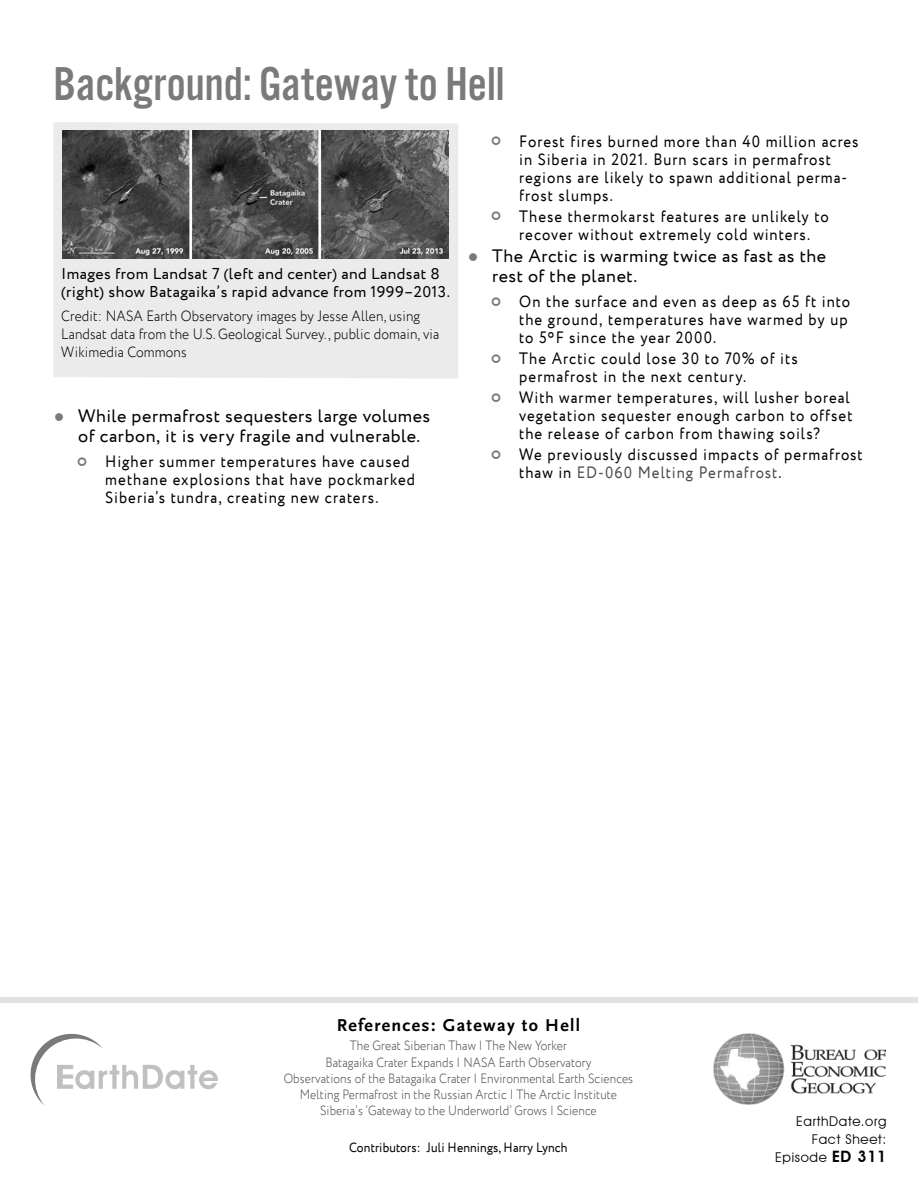
<style>
.page{position:relative;width:918px;height:1188px;background:#fff}
.page>*{position:absolute;margin:0;border:0;box-sizing:border-box;transform-origin:0 0}
.t1{font:49.35px "Alternate Got No 3 D";color:#7a7a7a}
.t2{font:18px/19.4px "Circe";letter-spacing:.025em;color:#000}
.t3{font:700 18px "Scala Sans Pro";letter-spacing:.075em;color:#000}
.t4{font:16.5px/18px "Circe";letter-spacing:.065em;color:#000;scale:.9 1}
.t5{font:15.75px/18px "Circe";letter-spacing:.025em;color:#000}
.t6{font:300 15px/18px "Circe";letter-spacing:.01em;color:#000;scale:.9 1}
.t7{font:300 13.5px/16.2px "Circe";letter-spacing:.01em;color:#4b4b4b;text-align:center;scale:.87 1}
.t8{font:13.5px "Circe";letter-spacing:.01em;color:#000;scale:.9 1}
.t9{font:13.5px/18px "Avant Garde IT Cby BT";letter-spacing:.05em;color:#000;text-align:right}
.s1{color:#7a7a7a}
.s2{color:#4b4b4b}
.s3{font-weight:600;font-size:15.75px}
</style>
<div class="page">
<img style="left:713px;top:1034px;width:173px;height:71px">
<svg style="left:30px;top:1033px;width:188px;height:72px"></svg>
<div style="left:0;top:998px;width:918px;height:5px;background:#e2e2e2"></div>
<div style="left:53px;top:122px;width:405px;height:257px;background:#ebebeb"></div>
<img style="left:62px;top:130px;width:386px;height:129px">
<h1 class="t1" style="left:53px;top:58px;width:453px">Background: Gateway to Hell</h1>
<p class="t5" style="left:61px;top:266px;width:390px">Images from Landsat 7 (left and center) and Landsat 8 (right) show Batagaika’s rapid advance from 1999–2013.</p>
<p class="t6" style="left:61px;top:307px;width:422px">Credit: NASA Earth Observatory images by Jesse Allen, using<br>Landsat data from the U.S. Geological Survey. , public domain, via<br>Wikimedia Commons</p>
<p class="t2" style="left:78px;top:407px;width:354px;text-indent:-24px"><span class="s1">●</span> While permafrost sequesters large volumes of carbon, it is very fragile and vulnerable.</p>
<p class="t4" style="left:105px;top:453px;width:346px">Higher summer temperatures have caused methane explosions that have pockmarked<br>Siberia’s tundra, creating new craters.</p>
<p class="t4" style="left:519px;top:133px;width:379px">Forest fires burned more than 40 million acres in Siberia in 2021. Burn scars in permafrost regions are likely to spawn additional perma&shy;frost slumps.</p>
<p class="t4" style="left:519px;top:208px;width:345px">These thermokarst features are unlikely to recover without extremely cold winters.</p>
<p class="t2" style="left:492px;top:247px;width:335px;text-indent:-24px"><span class="s1">●</span> The Arctic is warming twice as fast as the rest of the planet.</p>
<p class="t4" style="left:519px;top:293px;width:369px">On the surface and even as deep as 65 ft into the ground, temperatures have warmed by up to 5ºF since the year 2000.</p>
<p class="t4" style="left:519px;top:350px;width:311px">The Arctic could lose 30 to 70% of its permafrost in the next century.</p>
<p class="t4" style="left:519px;top:389px;width:372px">With warmer temperatures, will lusher boreal vegetation sequester enough carbon to offset the release of carbon from thawing soils?</p>
<p class="t4" style="left:519px;top:446px;width:383px">We previously discussed impacts of permafrost thaw in <span class="s2">ED-060 Melting Permafrost</span>.</p>
<p class="t3" style="left:337px;top:1014px;width:245px">References: Gateway to Hell</p>
<p class="t7" style="left:284px;top:1038px;width:403px">The Great Siberian Thaw | The New Yorker<br>Batagaika Crater Expands | NASA Earth Observatory<br>Observations of the Batagaika Crater | Environmental Earth Sciences Melting Permafrost in the Russian Arctic | The Arctic Institute Siberia’s ‘Gateway to the Underworld’ Grows | Science</p>
<p class="t8" style="left:349px;top:1139px;width:244px">Contributors: Juli Hennings, Harry Lynch</p>
<p class="t9" style="left:775px;top:1113px;width:113px">EarthDate.org<br>Fact Sheet:<br>Episode <span class="s3">ED 311</span></p>
</div>
